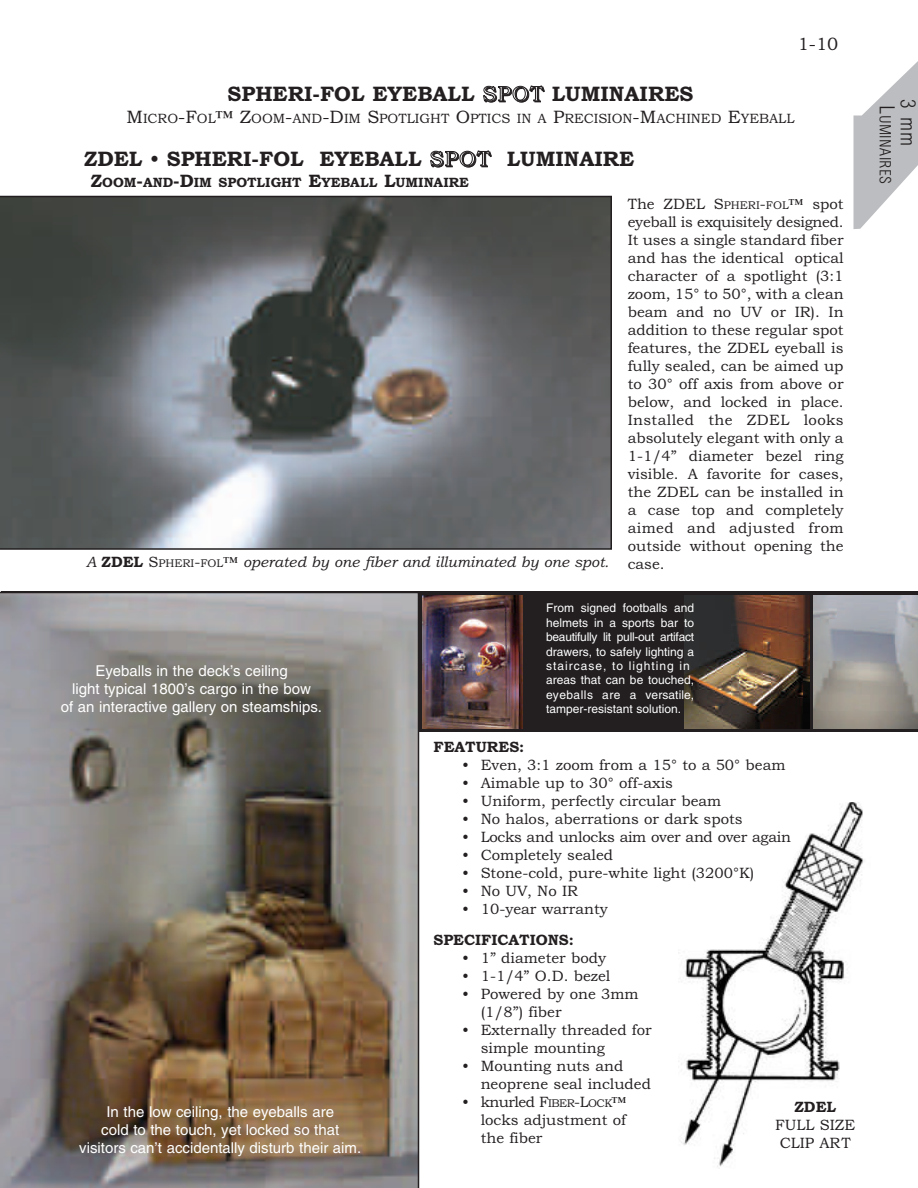
<style>
.page{position:relative;width:918px;height:1188px;background:#fff}
.page>*{position:absolute;margin:0;border:0;box-sizing:border-box;transform-origin:0 0}
.t1{font:700 21px "Bookman Old Style";color:#231f20}
.t2{font:300 condensed 21px "Arial";color:#231f20}
.t3{font:18px "Bookman Old Style";color:#231f20}
.t4{font:300 condensed 15.75px "Arial";letter-spacing:.025em;color:#231f20}
.t5{font:15px/18px "Bookman Old Style";color:#231f20}
.t6{font:15px/18px "Helvetica";color:#fff;text-align:center}
.t7{font:italic 15px "Bookman Old Style";color:#231f20}
.t8{font:15px "Bookman Old Style";letter-spacing:-.02em;color:#231f20}
.t9{font:700 15px "Bookman Old Style";color:#231f20}
.t10{font:13.5px "Bookman Old Style";color:#231f20}
.t11{font:700 13.5px "Bookman Old Style";color:#231f20}
.t12{font:12px/14.4px "Helvetica";color:#fff}
.s1{font-weight:400;color:#fff}
.s2{font-size:18px}
.s3{font-weight:400}
.s4{font-size:11.25px}
.s5{font-weight:700;font-style:normal}
.s6{font-style:normal}
.s7{font-style:normal;font-size:11.25px}
</style>
<div class="page">
<div style="left:1px;top:592px;width:917px;height:140px;background:#231f20"></div>
<svg style="left:854px;top:61px;width:64px;height:168px"></svg>
<img style="left:0;top:592px;width:419px;height:596px">
<svg style="left:0;top:196px;width:612px;height:354px"></svg>
<img style="left:678px;top:802px;width:186px;height:365px">
<div style="left:754px;top:1100px;width:122px;height:62px;background:#fff"></div>
<img style="left:422px;top:595px;width:100px;height:134px">
<img style="left:813px;top:595px;width:105px;height:134px">
<img style="left:684px;top:595px;width:125px;height:134px">
<p class="t3" style="left:798px;top:34px;width:42px">1-10</p>
<h1 class="t1" style="left:228px;top:81px;width:467px">SPHERI-FOL EYEBALL <span class="s1">SPOT</span> LUMINAIRES</h1>
<p class="t10" style="left:127px;top:111px;width:669px"><span class="s2">M</span>ICRO<span class="s2">-F</span>OL<span class="s2">™ Z</span>OOM<span class="s2">-</span>AND<span class="s2">-D</span>IM <span class="s2">S</span>POTLIGHT <span class="s2">O</span>PTICS IN A <span class="s2">P</span>RECISION<span class="s2">-M</span>ACHINED <span class="s2">E</span>YEBALL</p>
<h1 class="t1" style="left:84px;top:146px;width:552px">ZDEL <span class="s3">•</span> SPHERI-FOL EYEBALL <span class="s1">SPOT</span> LUMINAIRE</h1>
<p class="t11" style="left:91px;top:174px;width:380px"><span class="s2">Z</span>OOM<span class="s2">-</span>AND<span class="s2">-D</span>IM SPOTLIGHT <span class="s2">E</span>YEBALL <span class="s2">L</span>UMINAIRE</p>
<p class="t5" style="left:628px;top:195px;width:217px;text-align:justify">The ZDEL S<span class="s4">PHERI</span>-<span class="s4">FOL</span>™ spot eyeball is exquisitely designed.<br>It uses a single standard fiber and has the identical optical character of a spotlight (3:1 zoom, 15° to 50°, with a clean beam and no UV or IR). In addition to these regular spot features, the ZDEL eyeball is fully sealed, can be aimed up to 30° off axis from above or below, and locked in place.<br>Installed the ZDEL looks absolutely elegant with only a 1-1/4” diameter bezel ring visible. A favorite for cases, the ZDEL can be installed in a case top and completely aimed and adjusted from outside without opening the</p>
<p class="t7" style="left:86px;top:553px;width:580px">A <span class="s5">ZDEL</span> <span class="s6">S</span><span class="s7">PHERI</span><span class="s6">-</span><span class="s7">FOL</span><span class="s6">™</span> operated by one fiber and illuminated by one spot. <span class="s6">case.</span></p>
<p class="t6" style="left:61px;top:662px;width:263px">Eyeballs in the deck’s ceiling<br>light typical 1800’s cargo in the bow<br>of an interactive gallery on steamships.</p>
<p class="t6" style="left:79px;top:1103px;width:284px">In the low ceiling, the eyeballs are<br>cold to the touch, yet locked so that visitors can’t accidentally disturb their aim.</p>
<p class="t12" style="left:546px;top:601px;width:150px">From signed footballs and helmets in a sports bar to beautifully lit pull-out artifact drawers, to safely lighting a staircase, to lighting in areas that can be touched, eyeballs are a versatile, tamper-resistant solution.</p>
<p class="t9" style="left:434px;top:738px;width:92px">FEATURES:</p>
<p class="t5" style="left:462px;top:756px;width:325px">• Even, 3:1 zoom from a 15° to a 50° beam</p>
<p class="t5" style="left:462px;top:774px;width:212px">• Aimable up to 30° off-axis</p>
<p class="t5" style="left:462px;top:792px;width:261px">• Uniform, perfectly circular beam</p>
<p class="t5" style="left:462px;top:810px;width:282px">• No halos, aberrations or dark spots</p>
<p class="t8" style="left:462px;top:829px;width:330px">• Locks and unlocks aim over and over again</p>
<p class="t5" style="left:462px;top:846px;width:153px">• Completely sealed</p>
<p class="t5" style="left:462px;top:864px;width:294px">• Stone-cold, pure-white light (3200°K)</p>
<p class="t5" style="left:462px;top:882px;width:117px">• No UV, No IR</p>
<p class="t5" style="left:462px;top:900px;width:147px">• 10-year warranty</p>
<p class="t9" style="left:434px;top:931px;width:142px">SPECIFICATIONS:</p>
<p class="t5" style="left:462px;top:949px;width:146px">• 1” diameter body</p>
<p class="t5" style="left:462px;top:967px;width:150px">• 1-1/4” O.D. bezel</p>
<p class="t5" style="left:481px;top:985px;width:159px;text-indent:-19px">• Powered by one 3mm (1/8”) fiber</p>
<p class="t5" style="left:481px;top:1021px;width:172px;text-indent:-19px">• Externally threaded for simple mounting</p>
<p class="t5" style="left:481px;top:1057px;width:172px;text-indent:-19px">• Mounting nuts and neoprene seal included</p>
<p class="t5" style="left:481px;top:1093px;width:147px;text-align:justify;text-indent:-19px">• knurled F<span class="s4">IBER</span>-L<span class="s4">OCK</span>™ locks adjustment of the fiber</p>
<p class="t9" style="left:794px;top:1098px;width:43px">ZDEL</p>
<p class="t5" style="left:775px;top:1116px;width:81px">FULL SIZE<br>CLIP ART</p>
<h1 class="t2" style="left:899px;top:105px;width:11px;rotate:90deg">L</h1>
<h1 class="t2" style="left:920px;top:99px;width:48px;rotate:90deg">3 mm</h1>
<p class="t4" style="left:894px;top:115px;width:71px;rotate:90deg">UMINAIRES</p>
</div>
